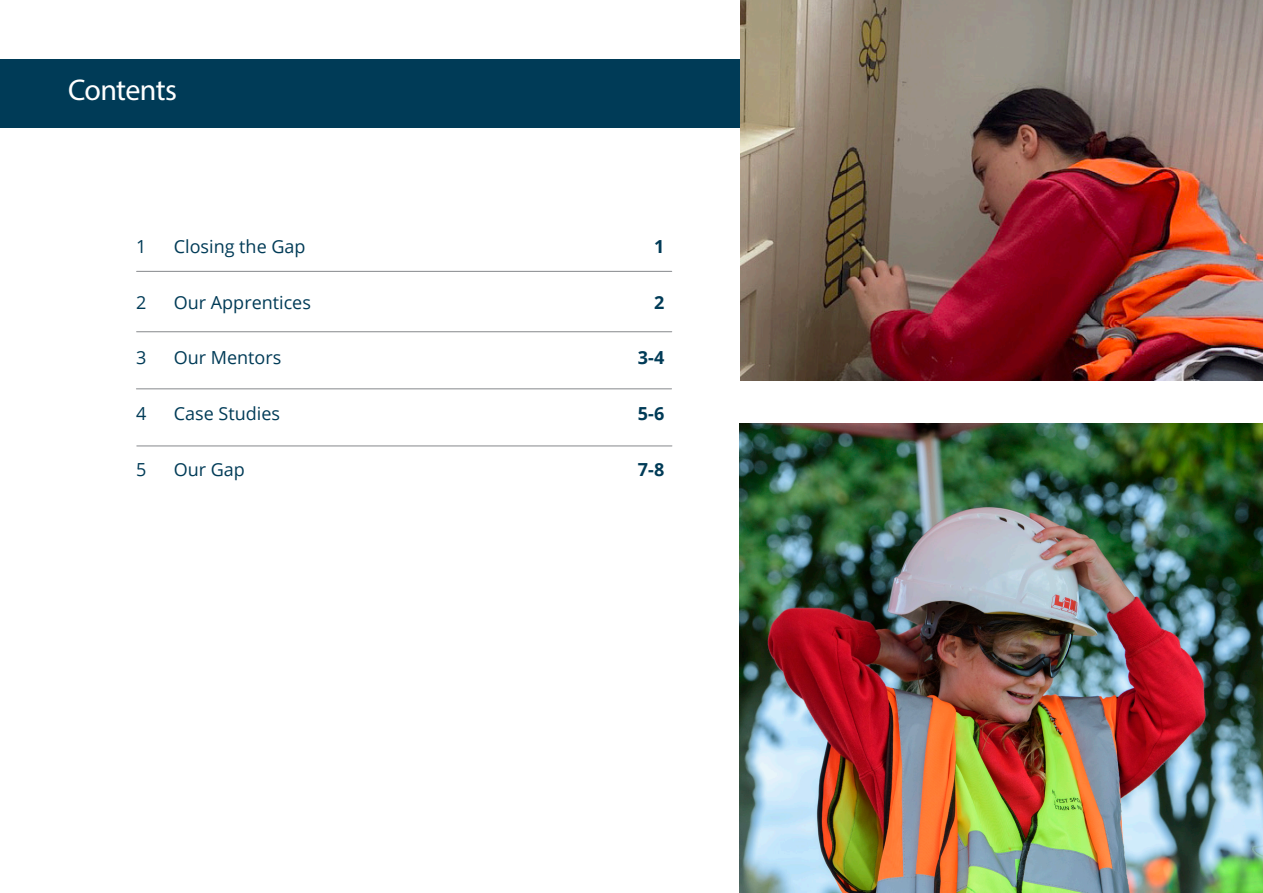
<style>
.page{position:relative;width:1263px;height:893px;background:#fff}
.page>*{position:absolute;margin:0;border:0;box-sizing:border-box;transform-origin:0 0}
.t1{font:30px "Myriad Pro";letter-spacing:-.025em;color:#fff}
.t2{font:18px "Open Sans";color:#003b57}
.t3{font:700 18px "Open Sans";color:#003b57}
</style>
<div class="page">
<hr style="left:137px;top:271px;width:535px;height:1px;background:#939598">
<hr style="left:137px;top:445px;width:535px;height:1px;background:#939598">
<hr style="left:136px;top:388px;width:535px;height:1px;background:#939598">
<hr style="left:137px;top:331px;width:535px;height:1px;background:#939598">
<img style="left:740px;top:0;width:523px;height:380px">
<img style="left:739px;top:423px;width:524px;height:470px">
<div style="left:0;top:59px;width:740px;height:68px;background:#003b57"></div>
<p class="t1" style="left:68px;top:71px;width:110px">Contents</p>
<p class="t2" style="left:136px;top:234px;width:12px">1</p>
<p class="t2" style="left:174px;top:234px;width:133px">Closing the Gap</p>
<p class="t3" style="left:654px;top:234px;width:12px">1</p>
<p class="t2" style="left:136px;top:290px;width:12px">2</p>
<p class="t2" style="left:174px;top:290px;width:139px">Our Apprentices</p>
<p class="t3" style="left:654px;top:290px;width:12px">2</p>
<p class="t2" style="left:136px;top:346px;width:12px">3</p>
<p class="t2" style="left:174px;top:346px;width:109px">Our Mentors</p>
<p class="t3" style="left:638px;top:345px;width:28px">3-4</p>
<p class="t2" style="left:136px;top:401px;width:12px">4</p>
<p class="t2" style="left:174px;top:401px;width:108px">Case Studies</p>
<p class="t3" style="left:638px;top:401px;width:28px">5-6</p>
<p class="t2" style="left:136px;top:457px;width:12px">5</p>
<p class="t2" style="left:174px;top:457px;width:73px">Our Gap</p>
<p class="t3" style="left:638px;top:456px;width:28px">7-8</p>
</div>
